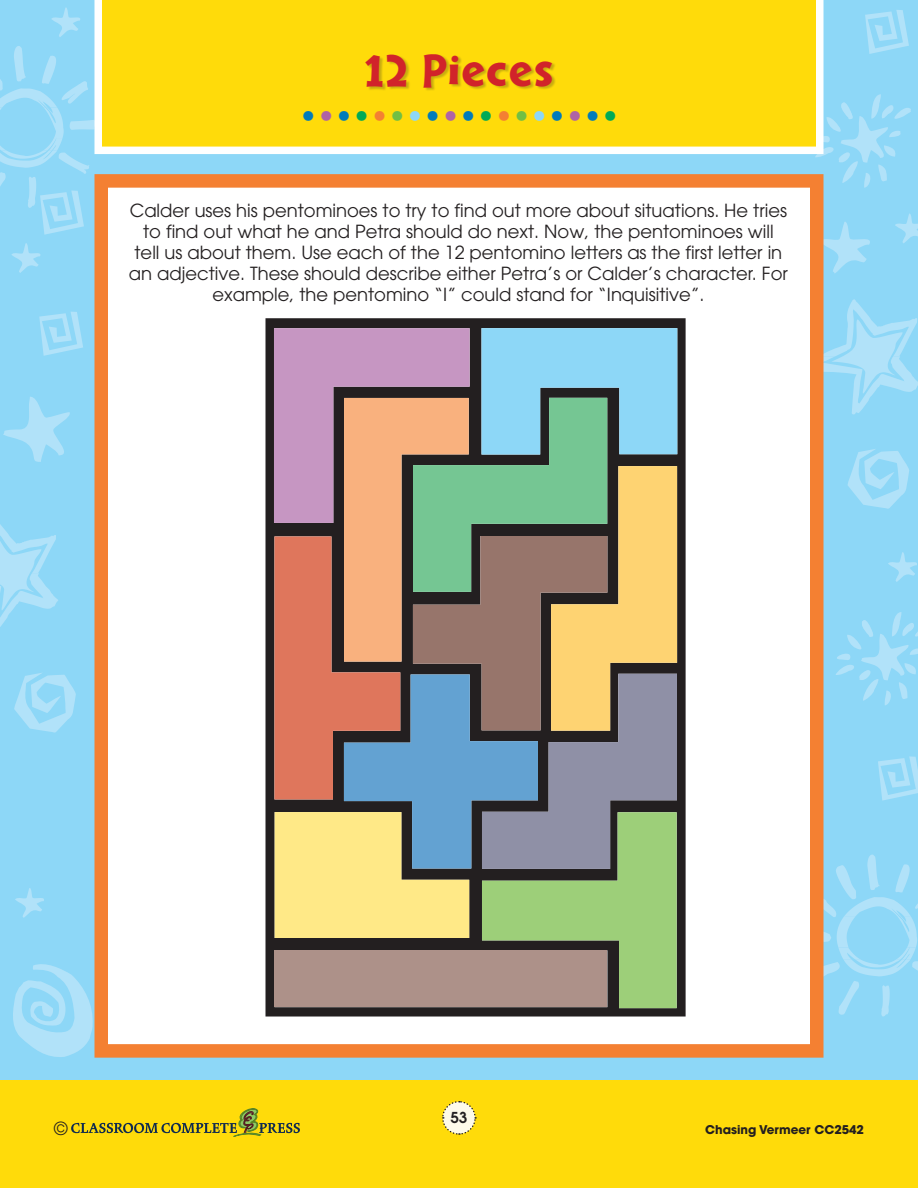
<style>
.page{position:relative;width:918px;height:1188px;background:#fff}
.page>*{position:absolute;margin:0;border:0;box-sizing:border-box;transform-origin:0 0}
.TG_Main_Header{font:46.5px "Cal Sans Heavy KB";letter-spacing:.03em;color:#d1232a}
.t1{font:700 42px "Futura";color:#007bba}
.body_copy_AG_12_15{font:18px/21px "Avant Garde";color:#231f20;text-align:center}
.t2{font:600 15px "Avant Garde";color:#231f20}
.t3{font:700 12px "Avant Garde";color:#231f20}
.s1{color:#af63a5}
.s2{color:#00aa56}
.s3{color:#f48032}
.s4{color:#71bf44}
.s5{color:#8dd7f7}
</style>
<div class="page">
<div style="left:0;top:1080px;width:918px;height:108px;background:#ffdb0a"></div>
<svg style="left:71px;top:1109px;width:229px;height:28px"></svg>
<svg style="left:442px;top:1101px;width:35px;height:34px"></svg>
<div style="left:0;top:0;width:918px;height:1080px;background:#8dd7f7"></div>
<svg style="left:13px;top:964px;width:80px;height:93px"></svg>
<svg style="left:14px;top:673px;width:62px;height:60px"></svg>
<svg style="left:3px;top:397px;width:67px;height:65px"></svg>
<svg style="left:51px;top:7px;width:29px;height:30px"></svg>
<svg style="left:11px;top:243px;width:30px;height:30px"></svg>
<svg style="left:0;top:46px;width:91px;height:189px"></svg>
<svg style="left:0;top:524px;width:58px;height:103px"></svg>
<svg style="left:39px;top:312px;width:44px;height:44px"></svg>
<svg style="left:15px;top:888px;width:29px;height:30px"></svg>
<svg style="left:824px;top:855px;width:94px;height:162px"></svg>
<svg style="left:824px;top:299px;width:94px;height:116px"></svg>
<svg style="left:848px;top:449px;width:61px;height:60px"></svg>
<svg style="left:836px;top:612px;width:82px;height:93px"></svg>
<svg style="left:878px;top:756px;width:40px;height:45px"></svg>
<svg style="left:888px;top:552px;width:29px;height:30px"></svg>
<svg style="left:895px;top:213px;width:23px;height:30px"></svg>
<svg style="left:827px;top:94px;width:84px;height:94px"></svg>
<svg style="left:865px;top:10px;width:44px;height:44px"></svg>
<svg style="left:824px;top:222px;width:46px;height:51px"></svg>
<svg style="left:91px;top:0;width:736px;height:157px;background:#fbdd22"></svg>
<div style="left:94px;top:174px;width:730px;height:884px;background:#fff;border:14px solid #f48032"></div>
<div style="left:366px;top:55px;width:190px;height:37px;background:#231f20;opacity:.25"></div>
<svg style="left:266px;top:318px;width:420px;height:699px;background:#2a2627"></svg>
<svg style="left:274px;top:328px;width:403px;height:680px;background:#9f9985"></svg>
<p class="TG_Main_Header" style="left:366px;top:44px;width:189px">12 PIECES</p>
<p class="t1" style="left:301px;top:76px;width:318px">.<span class="s1">.</span>.<span class="s2">.</span><span class="s3">.</span><span class="s4">.</span><span class="s5">.</span>.<span class="s1">.</span>.<span class="s2">.</span><span class="s3">.</span><span class="s4">.</span><span class="s5">.</span>.<span class="s1">.</span>.<span class="s2">.</span></p>
<p class="body_copy_AG_12_15" style="left:129px;top:199px;width:660px">Calder uses his pentominoes to try to find out more about situations. He tries to find out what he and Petra should do next. Now, the pentominoes will tell us about them. Use each of the 12 pentomino letters as the first letter in an adjective. These should describe either Petra’s or Calder’s character. For example, the pentomino “I” could stand for “Inquisitive”.</p>
<p class="t2" style="left:451px;top:1108px;width:18px">53</p>
<p class="body_copy_AG_12_15" style="left:54px;top:1117px;width:15px">©</p>
<p class="t3" style="left:705px;top:1122px;width:160px">Chasing Vermeer CC2542</p>
</div>
